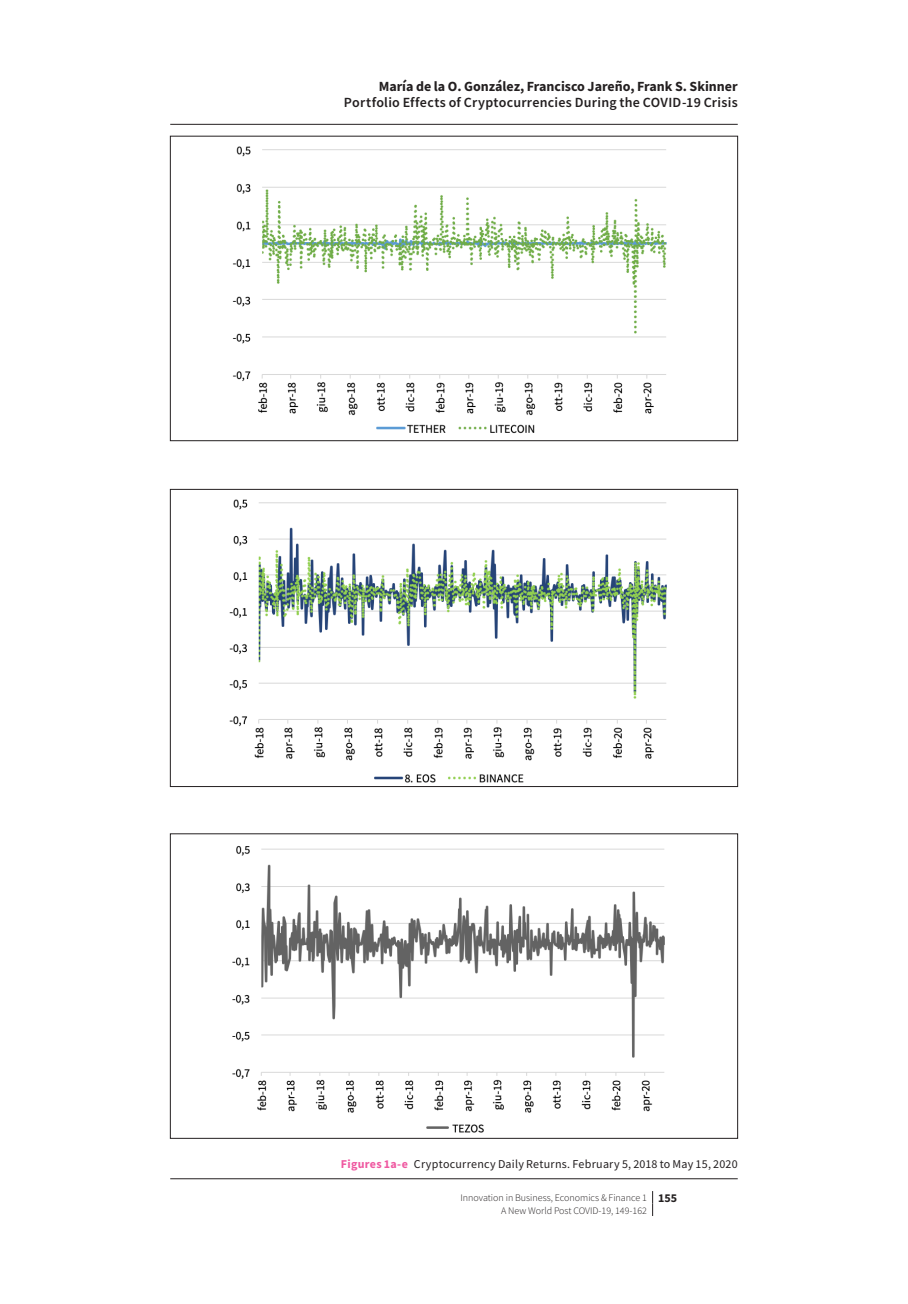
<style>
.page{position:relative;width:908px;height:1304px;background:#fff}
.page>*{position:absolute;margin:0;border:0;box-sizing:border-box;transform-origin:0 0}
.t1{font:600 14px "Source Sans Pro";letter-spacing:.02em;color:#231f20}
.t2{font:700 14px "Source Sans Pro";color:#231f20}
._055d-ecf-figura-did{font:12px "Source Sans Pro";letter-spacing:.02em;color:#231f20}
.t3{font:300 10px/12.4px "Source Sans Pro";color:#231f20}
.s1{font-weight:700;color:#ef59a1}
.s2{font-weight:700;font-size:12px}
</style>
<div class="page">
<svg style="left:652px;top:1191px;width:1px;height:25px"></svg>
<img style="left:232px;top:146px;width:435px;height:288px">
<div style="left:170px;top:136px;width:567px;height:305px;border:1px solid #231f20"></div>
<img style="left:229px;top:499px;width:438px;height:284px">
<div style="left:170px;top:489px;width:567px;height:298px;border:1px solid #231f20"></div>
<img style="left:232px;top:845px;width:433px;height:288px">
<hr style="left:170px;top:124px;width:567px;height:1px;background:#231f20">
<hr style="left:170px;top:1178px;width:567px;height:1px;background:#231f20">
<h1 class="t2" style="left:378px;top:77px;width:360px">María de la O. González, Francisco Jareño, Frank S. Skinner</h1>
<h1 class="t1" style="left:344px;top:94px;width:395px">Portfolio Effects of Cryptocurrencies During the COVID-19 Crisis</h1>
<p class="_055d-ecf-figura-did" style="left:341px;top:1156px;width:398px"><span class="s1">Figures 1a-e</span> Cryptocurrency Daily Returns. February 5, 2018 to May 15, 2020</p>
<p class="t3" style="left:501px;top:1191px;width:178px;text-indent:-41px">Innovation in Business, Economics &amp; Finance 1 <span class="s2">155<br></span>A New World Post COVID-19, 149-162</p>
</div>
